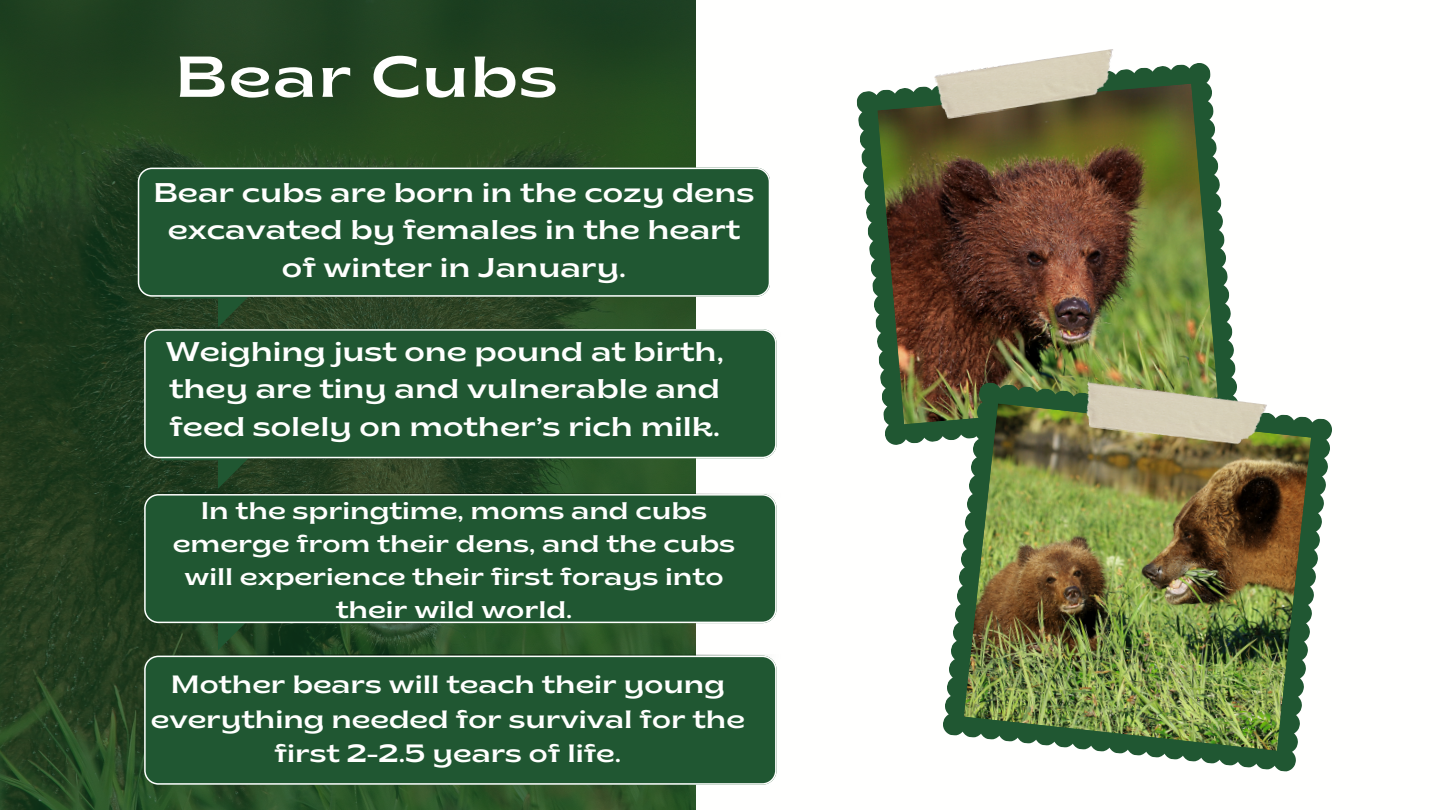
<style>
.page{position:relative;width:1440px;height:810px;background:#fff}
.page>*{position:absolute;margin:0;border:0;box-sizing:border-box;transform-origin:0 0}
.t1{font:semi-expanded 57.6px "Brice";letter-spacing:.025em;color:#fffffe}
.t2{font:semi-expanded 27px/37.5px "Brice";color:#fffffe;text-align:center}
.t3{font:semi-expanded 25px/34.5px "Brice";color:#fffffe;text-align:center}
.t4{font:semi-expanded 24px/33px "Brice";color:#fffffe;text-align:center}
</style>
<div class="page">
<img style="left:0;top:0;width:695px;height:810px">
<svg style="left:161px;top:297px;width:114px;height:30px;background:#274325"></svg>
<svg style="left:161px;top:458px;width:114px;height:31px;background:#244224"></svg>
<svg style="left:161px;top:623px;width:114px;height:27px;background:#244625"></svg>
<svg style="left:856px;top:63px;width:380px;height:382px"></svg>
<img style="left:877px;top:84px;width:341px;height:340px">
<svg style="left:943px;top:382px;width:389px;height:390px"></svg>
<img style="left:964px;top:403px;width:347px;height:348px">
<div style="left:138px;top:168px;width:632px;height:129px;background:#205732"></div>
<div style="left:144px;top:329px;width:632px;height:129px;background:#205732"></div>
<img style="left:138px;top:655px;width:639px;height:64px">
<div style="left:144px;top:494px;width:632px;height:129px;background:#205732"></div>
<img style="left:934px;top:49px;width:186px;height:71px">
<img style="left:1082px;top:382px;width:185px;height:67px">
<div style="left:144px;top:656px;width:632px;height:129px;background:#205732"></div>
<p class="t1" style="left:175px;top:54px;width:384px">Bear Cubs</p>
<p class="t2" style="left:154px;top:176px;width:602px">Bear cubs are born in the cozy dens excavated by females in the heart of winter in January.</p>
<p class="t2" style="left:166px;top:335px;width:560px;text-align:left">Weighing just one pound at birth, they are tiny and vulnerable and feed solely on mother’s rich milk.</p>
<p class="t4" style="left:173px;top:497px;width:564px">In the springtime, moms and cubs emerge from their dens, and the cubs will experience their first forays into their wild world.</p>
<p class="t3" style="left:151px;top:670px;width:596px">Mother bears will teach their young everything needed for survival for the first 2-2.5 years of life.</p>
</div>
